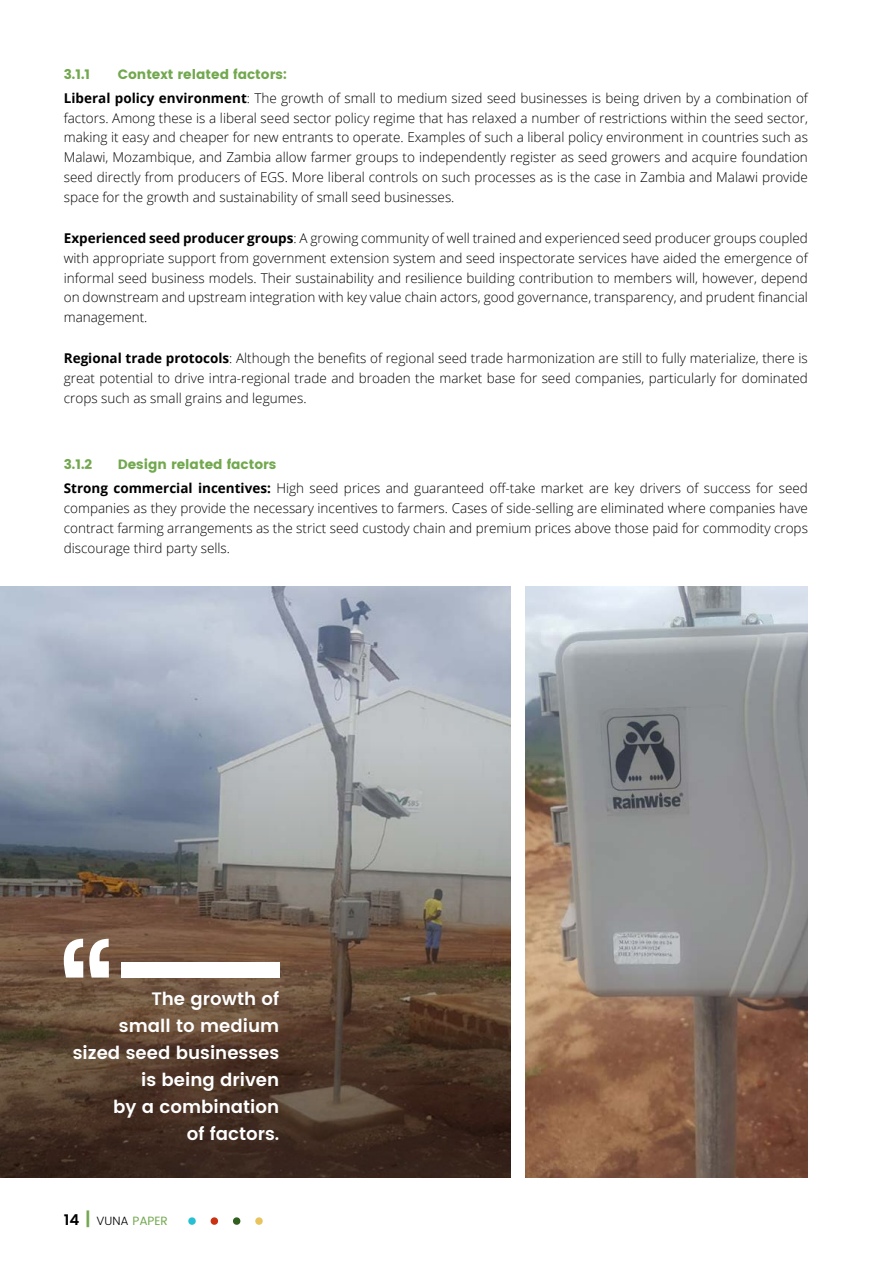
<style>
.page{position:relative;width:893px;height:1263px;background:#fff}
.page>*{position:absolute;margin:0;border:0;box-sizing:border-box;transform-origin:0 0}
.t1{font:600 18px/27px "Poppins";color:#fff;text-align:right}
.Body_text{font:300 13.5px/19.8px "Open Sans";color:#000;text-align:justify}
.t2{font:13.5px "Poppins";color:#72a84e}
.t3{font:12px "Poppins";color:#72a84e}
.s1{font-weight:700}
.s2{font-weight:600;font-size:15px;color:#000}
.s3{font-weight:600;font-size:18px}
.s4{font-weight:300;color:#000}
</style>
<div class="page">
<img style="left:0;top:587px;width:510px;height:153px">
<svg style="left:0;top:740px;width:510px;height:438px;background:#6b5e56"></svg>
<img style="left:525px;top:587px;width:283px;height:591px">
<svg style="left:64px;top:939px;width:45px;height:38px"></svg>
<div style="left:121px;top:963px;width:158px;height:15px;background:#fff"></div>
<svg style="left:188px;top:1217px;width:8px;height:8px"></svg>
<svg style="left:233px;top:1217px;width:7px;height:8px"></svg>
<svg style="left:211px;top:1217px;width:7px;height:8px"></svg>
<svg style="left:255px;top:1217px;width:8px;height:8px"></svg>
<h3 class="t2" style="left:64px;top:66px;width:28px">3.1.1</h3>
<h3 class="t2" style="left:118px;top:66px;width:171px">Context related factors:</h3>
<p class="Body_text" style="left:64px;top:88px;width:746px"><span class="s1">Liberal policy environment</span>: The growth of small to medium sized seed businesses is being driven by a combination of factors. Among these is a liberal seed sector policy regime that has relaxed a number of restrictions within the seed sector, making it easy and cheaper for new entrants to operate. Examples of such a liberal policy environment in countries such as Malawi, Mozambique, and Zambia allow farmer groups to independently register as seed growers and acquire foundation seed directly from producers of EGS. More liberal controls on such processes as is the case in Zambia and Malawi provide space for the growth and sustainability of small seed businesses.</p>
<p class="Body_text" style="left:64px;top:228px;width:746px"><span class="s1">Experienced seed producer groups</span>: A growing community of well trained and experienced seed producer groups coupled with appropriate support from government extension system and seed inspectorate services have aided the emergence of informal seed business models. Their sustainability and resilience building contribution to members will, however, depend on downstream and upstream integration with key value chain actors, good governance, transparency, and prudent financial management.</p>
<p class="Body_text" style="left:64px;top:348px;width:746px"><span class="s1">Regional trade protocols</span>: Although the benefits of regional seed trade harmonization are still to fully materialize, there is great potential to drive intra-regional trade and broaden the market base for seed companies, particularly for dominated crops such as small grains and legumes.</p>
<h3 class="t2" style="left:64px;top:457px;width:30px">3.1.2</h3>
<h3 class="t2" style="left:118px;top:457px;width:160px">Design related factors</h3>
<p class="Body_text" style="left:64px;top:478px;width:746px"><span class="s1">Strong commercial incentives:</span> High seed prices and guaranteed off-take market are key drivers of success for seed companies as they provide the necessary incentives to farmers. Cases of side-selling are eliminated where companies have contract farming arrangements as the strict seed custody chain and premium prices above those paid for commodity crops discourage third party sells.</p>
<p class="t1" style="left:73px;top:986px;width:208px">The growth of<br>small to medium sized seed businesses is being driven<br>by a combination<br>of factors.</p>
<p class="t3" style="left:64px;top:1212px;width:106px"><span class="s2">14</span> <span class="s3">|</span> <span class="s4">VUNA</span> PAPER</p>
</div>
